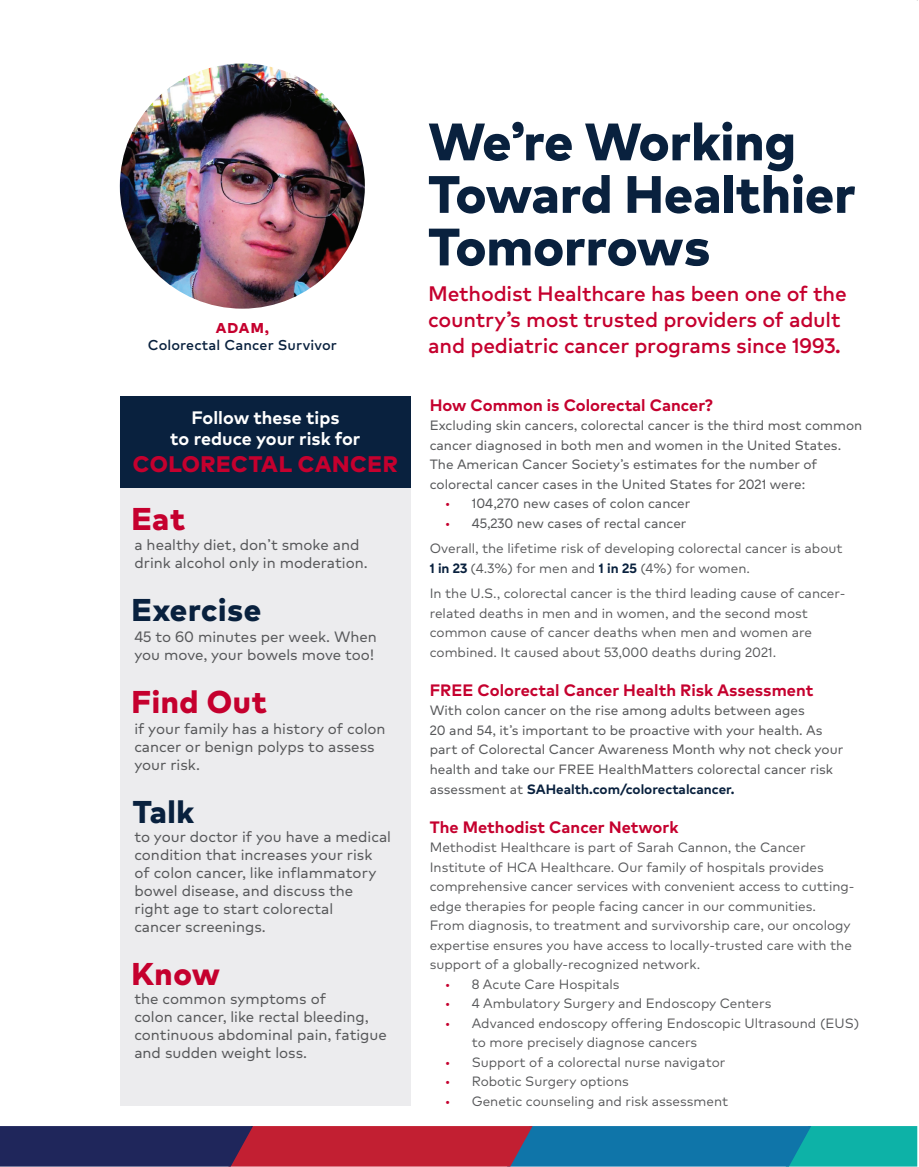
<style>
.page{position:relative;width:919px;height:1167px;background:#fff}
.page>*{position:absolute;margin:0;border:0;box-sizing:border-box;transform-origin:0 0}
.t1{font:800 52.5px/52.5px "Markfor HCA";color:#09213e}
.t2{font:800 31.5px "Markfor HCA";letter-spacing:.02em;color:#c5002e}
.t3{font:800 31.5px "Markfor HCA";letter-spacing:.02em;color:#09213e}
.t4{font:800 22.5px "Markfor HCA";letter-spacing:.025em;color:#c5002e}
.t5{font:500 21px/25.5px "Markfor HCA";letter-spacing:-.01em;color:#c5002e}
.t6{font:700 18px/20.9px "Markfor HCA";color:#fff;text-align:center}
.t7{font:700 16.5px "Markfor HCA";color:#c5002e}
.t8{font:15px/18px "Markfor HCA";color:#57585a}
.t9{font:500 14.25px "Markfor HCA";letter-spacing:.01em;color:#09213e}
.t10{font:800 14.25px "Markfor HCA";color:#c5002e}
.t11{font:13.5px/19.5px "Markfor HCA";color:#57585a}
.t12{font:13.5px/19.5px "Markfor HCA";color:#57585a}
.s1{color:#c5002e}
.s2{font-weight:700;color:#09213e}
</style>
<div class="page">
<div style="left:120px;top:396px;width:290px;height:709px;background:#ececee"></div>
<div style="left:120px;top:396px;width:290px;height:92px;background:#09213e"></div>
<img style="left:120px;top:63px;width:245px;height:245px;border-radius:122px">
<svg style="left:0;top:1126px;width:918px;height:41px;background:#4b4f71"></svg>
<p class="t10" style="left:216px;top:316px;width:55px">ADAM,</p>
<p class="t9" style="left:148px;top:333px;width:191px">Colorectal Cancer Survivor</p>
<p class="t6" style="left:170px;top:406px;width:192px">Follow these tips<br>to reduce your risk for</p>
<p class="t4" style="left:133px;top:446px;width:266px">COLORECTAL CANCER</p>
<p class="t2" style="left:131px;top:494px;width:55px">Eat</p>
<p class="t8" style="left:134px;top:535px;width:235px">a healthy diet, don’t smoke and drink alcohol only in moderation.</p>
<p class="t3" style="left:131px;top:585px;width:131px">Exercise</p>
<p class="t8" style="left:134px;top:627px;width:244px">45 to 60 minutes per week. When you move, your bowels move too!</p>
<p class="t2" style="left:131px;top:677px;width:137px">Find Out</p>
<p class="t8" style="left:134px;top:719px;width:253px">if your family has a history of colon cancer or benign polyps to assess your risk.</p>
<p class="t3" style="left:133px;top:787px;width:63px">Talk</p>
<p class="t8" style="left:134px;top:827px;width:258px">to your doctor if you have a medical condition that increases your risk of colon cancer, like inflammatory bowel disease, and discuss the right age to start colorectal<br>cancer screenings.</p>
<p class="t2" style="left:131px;top:949px;width:90px">Know</p>
<p class="t8" style="left:134px;top:989px;width:254px">the common symptoms of<br>colon cancer, like rectal bleeding, continuous abdominal pain, fatigue and sudden weight loss.</p>
<p class="t1" style="left:428px;top:113px;width:429px">We’re Working<br>Toward Healthier</p>
<p class="t1" style="left:428px;top:218px;width:283px">Tomorrows</p>
<p class="t5" style="left:428px;top:280px;width:420px">Methodist Healthcare has been one of the country’s most trusted providers of adult and pediatric cancer programs since 1993.</p>
<p class="t7" style="left:430px;top:392px;width:285px">How Common is Colorectal Cancer?</p>
<p class="t12" style="left:430px;top:415px;width:434px">Excluding skin cancers, colorectal cancer is the third most common cancer diagnosed in both men and women in the United States.<br>The American Cancer Society’s estimates for the number of colorectal cancer cases in the United States for 2021 were:</p>
<p class="t12" style="left:445px;top:493px;width:247px"><span class="s1">•</span> 104,270 new cases of colon cancer</p>
<p class="t12" style="left:445px;top:513px;width:243px"><span class="s1">•</span> 45,230 new cases of rectal cancer</p>
<p class="t11" style="left:430px;top:538px;width:414px">Overall, the lifetime risk of developing colorectal cancer is about<br><span class="s2">1 in 23</span> (4.3%) for men and <span class="s2">1 in 25</span> (4%) for women.</p>
<p class="t11" style="left:430px;top:583px;width:417px">In the U.S., colorectal cancer is the third leading cause of cancer&shy;related deaths in men and in women, and the second most common cause of cancer deaths when men and women are combined. It caused about 53,000 deaths during 2021.</p>
<p class="t7" style="left:430px;top:677px;width:385px">FREE Colorectal Cancer Health Risk Assessment</p>
<p class="t12" style="left:430px;top:700px;width:415px">With colon cancer on the rise among adults between ages<br>20 and 54, it’s important to be proactive with your health. As part of Colorectal Cancer Awareness Month why not check your health and take our FREE HealthMatters colorectal cancer risk assessment at <span class="s2">SAHealth.com/colorectalcancer.</span></p>
<p class="t7" style="left:430px;top:813px;width:250px">The Methodist Cancer Network</p>
<p class="t11" style="left:430px;top:836px;width:426px">Methodist Healthcare is part of Sarah Cannon, the Cancer Institute of HCA Healthcare. Our family of hospitals provides comprehensive cancer services with convenient access to cutting&shy;edge therapies for people facing cancer in our communities.<br>From diagnosis, to treatment and survivorship care, our oncology expertise ensures you have access to locally-trusted care with the support of a globally-recognized network.</p>
<p class="t11" style="left:445px;top:973px;width:176px"><span class="s1">•</span> 8 Acute Care Hospitals</p>
<p class="t11" style="left:445px;top:992px;width:328px"><span class="s1">•</span> 4 Ambulatory Surgery and Endoscopy Centers</p>
<p class="t11" style="left:472px;top:1012px;width:389px;text-indent:-27px"><span class="s1">•</span> Advanced endoscopy offering Endoscopic Ultrasound (EUS) to more precisely diagnose cancers</p>
<p class="t11" style="left:445px;top:1051px;width:282px"><span class="s1">•</span> Support of a colorectal nurse navigator</p>
<p class="t11" style="left:445px;top:1070px;width:186px"><span class="s1">•</span> Robotic Surgery options</p>
<p class="t11" style="left:445px;top:1090px;width:285px"><span class="s1">•</span> Genetic counseling and risk assessment</p>
</div>
